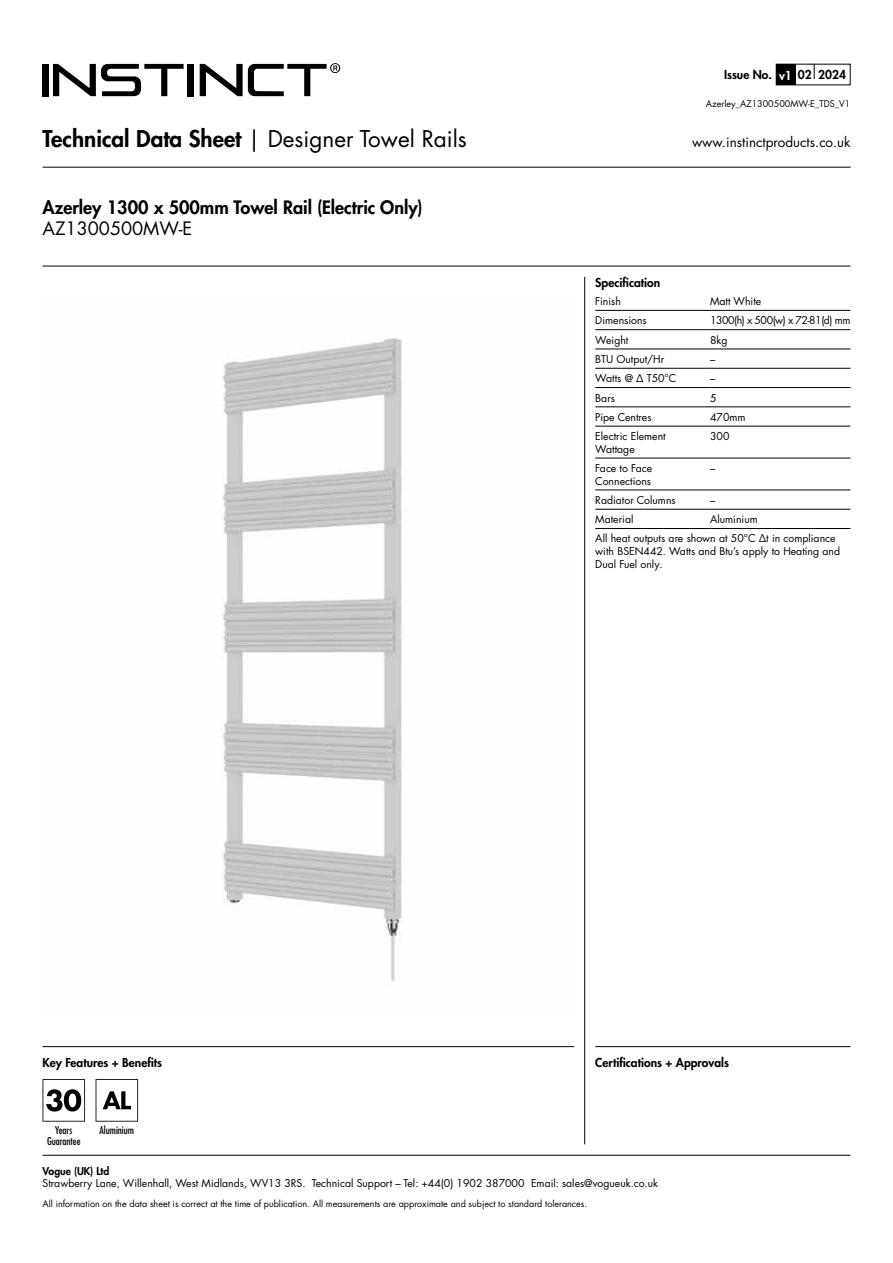
<style>
.page{position:relative;width:893px;height:1263px;background:#fff}
.page>*{position:absolute;margin:0;border:0;box-sizing:border-box;transform-origin:0 0}
.t1{font:22.5px "Futura LT Pro";color:#000}
.t2{font:800 18px "Futura LT Pro";color:#000}
.t3{font:18px "Futura LT Pro";color:#000}
.t4{font:13.5px "Futura LT Pro";color:#000}
.t5{font:800 12px "Futura LT Pro";color:#000}
.t6{font:10.5px/12.6px "Futura LT Pro";color:#000}
.t7{font:10.5px "Futura LT Pro";letter-spacing:-.045em;color:#000}
.t8{font:500 condensed 10.5px/10.5px "Futura LT Pro";color:#000;text-align:center}
.t9{font:800 10.5px "Futura LT Pro";color:#000}
.t10{font:9px "Futura LT Pro";color:#000}
.s1{color:#fff}
.s2{font-weight:800}
</style>
<div class="page">
<div style="left:43px;top:64px;width:6px;height:32px;background:#000"></div>
<div style="left:188px;top:64px;width:6px;height:32px;background:#000"></div>
<svg style="left:200px;top:63px;width:140px;height:33px"></svg>
<svg style="left:53px;top:64px;width:131px;height:32px"></svg>
<div style="left:776px;top:64px;width:19px;height:21px;background:#000"></div>
<svg style="left:814px;top:64px;width:1px;height:15px"></svg>
<hr style="left:43px;top:1155px;width:807px;height:1px;background:#000">
<hr style="left:43px;top:1046px;width:531px;height:1px;background:#000">
<hr style="left:595px;top:1046px;width:255px;height:1px;background:#000">
<hr style="left:43px;top:167px;width:807px;height:1px;background:#000">
<hr style="left:43px;top:266px;width:807px;height:1px;background:#000">
<hr style="left:584px;top:277px;width:1px;height:867px;background:#000">
<svg style="left:96px;top:1079px;width:42px;height:42px"></svg>
<hr style="left:595px;top:310px;width:115px;height:1px;background:#000">
<hr style="left:710px;top:310px;width:140px;height:1px;background:#000">
<hr style="left:595px;top:329px;width:115px;height:1px;background:#000">
<hr style="left:710px;top:329px;width:140px;height:1px;background:#000">
<hr style="left:595px;top:349px;width:115px;height:1px;background:#000">
<hr style="left:710px;top:349px;width:140px;height:1px;background:#000">
<hr style="left:595px;top:368px;width:115px;height:1px;background:#000">
<hr style="left:710px;top:368px;width:140px;height:1px;background:#000">
<hr style="left:595px;top:387px;width:115px;height:1px;background:#000">
<hr style="left:710px;top:387px;width:140px;height:1px;background:#000">
<hr style="left:595px;top:407px;width:115px;height:1px;background:#000">
<hr style="left:710px;top:407px;width:140px;height:1px;background:#000">
<hr style="left:595px;top:426px;width:115px;height:1px;background:#000">
<hr style="left:710px;top:426px;width:140px;height:1px;background:#000">
<hr style="left:595px;top:458px;width:115px;height:1px;background:#000">
<hr style="left:710px;top:458px;width:140px;height:1px;background:#000">
<hr style="left:595px;top:490px;width:115px;height:1px;background:#000">
<hr style="left:710px;top:490px;width:140px;height:1px;background:#000">
<hr style="left:595px;top:509px;width:115px;height:1px;background:#000">
<hr style="left:710px;top:509px;width:140px;height:1px;background:#000">
<hr style="left:595px;top:528px;width:115px;height:1px;background:#000">
<hr style="left:710px;top:528px;width:140px;height:1px;background:#000">
<img style="left:222px;top:338px;width:180px;height:644px">
<svg style="left:43px;top:1079px;width:42px;height:42px"></svg>
<p class="t5" style="left:724px;top:66px;width:123px">Issue No. <span class="s1">v1</span> 02 2024</p>
<p class="t10" style="left:706px;top:98px;width:146px">Azerley_AZ1300500MW-E_TDS_V1</p>
<h1 class="t1" style="left:43px;top:123px;width:426px"><span class="s2">Technical Data Sheet</span> | Designer Towel Rails</h1>
<p class="t4" style="left:692px;top:132px;width:160px">www.instinctproducts.co.uk</p>
<h2 class="t2" style="left:43px;top:193px;width:382px">Azerley 1300 x 500mm Towel Rail (Electric Only)</h2>
<h2 class="t3" style="left:43px;top:216px;width:151px">AZ1300500MW-E</h2>
<p class="t5" style="left:595px;top:273px;width:66px">Specification</p>
<p class="t6" style="left:595px;top:295px;width:27px">Finish</p>
<p class="t6" style="left:710px;top:295px;width:53px">Matt White</p>
<p class="t6" style="left:595px;top:314px;width:53px">Dimensions</p>
<p class="t7" style="left:710px;top:313px;width:142px">1300(h) x 500(w) x 72-81(d) mm</p>
<p class="t6" style="left:595px;top:333px;width:35px">Weight</p>
<p class="t6" style="left:710px;top:333px;width:19px">8kg</p>
<p class="t6" style="left:595px;top:353px;width:70px">BTU Output/Hr</p>
<p class="t6" style="left:710px;top:353px;width:7px">–</p>
<p class="t6" style="left:595px;top:372px;width:83px">Watts @ Δ T50°C</p>
<p class="t6" style="left:710px;top:372px;width:7px">–</p>
<p class="t6" style="left:595px;top:391px;width:21px">Bars</p>
<p class="t6" style="left:710px;top:391px;width:8px">5</p>
<p class="t6" style="left:595px;top:410px;width:58px">Pipe Centres</p>
<p class="t6" style="left:710px;top:410px;width:37px">470mm</p>
<p class="t6" style="left:595px;top:430px;width:72px">Electric Element<br>Wattage</p>
<p class="t6" style="left:710px;top:430px;width:21px">300</p>
<p class="t6" style="left:595px;top:462px;width:58px">Face to Face<br>Connections</p>
<p class="t6" style="left:710px;top:462px;width:7px">–</p>
<p class="t6" style="left:595px;top:494px;width:82px">Radiator Columns</p>
<p class="t6" style="left:710px;top:494px;width:7px">–</p>
<p class="t6" style="left:595px;top:513px;width:40px">Material</p>
<p class="t6" style="left:595px;top:509px;width:242px;line-height:19.4px;text-indent:115px">Aluminium<br>All heat outputs are shown at 50°C Δt in compliance</p>
<p class="t6" style="left:595px;top:545px;width:246px">with BSEN442. Watts and Btu’s apply to Heating and<br>Dual Fuel only.</p>
<p class="t5" style="left:43px;top:1053px;width:121px">Key Features + Benefits</p>
<p class="t5" style="left:595px;top:1053px;width:135px">Certifications + Approvals</p>
<p class="t8" style="left:47px;top:1125px;width:35px">Years<br>Guarantee</p>
<p class="t8" style="left:100px;top:1125px;width:36px">Aluminium</p>
<p class="t9" style="left:43px;top:1163px;width:68px">Vogue (UK) Ltd</p>
<p class="t6" style="left:43px;top:1177px;width:617px">Strawberry Lane, Willenhall, West Midlands, WV13 3RS. Technical Support – Tel: +44(0) 1902 387000 Email: sales@vogueuk.co.uk</p>
<p class="t10" style="left:43px;top:1197px;width:546px">All information on the data sheet is correct at the time of publication. All measurements are approximate and subject to standard tolerances.</p>
</div>
